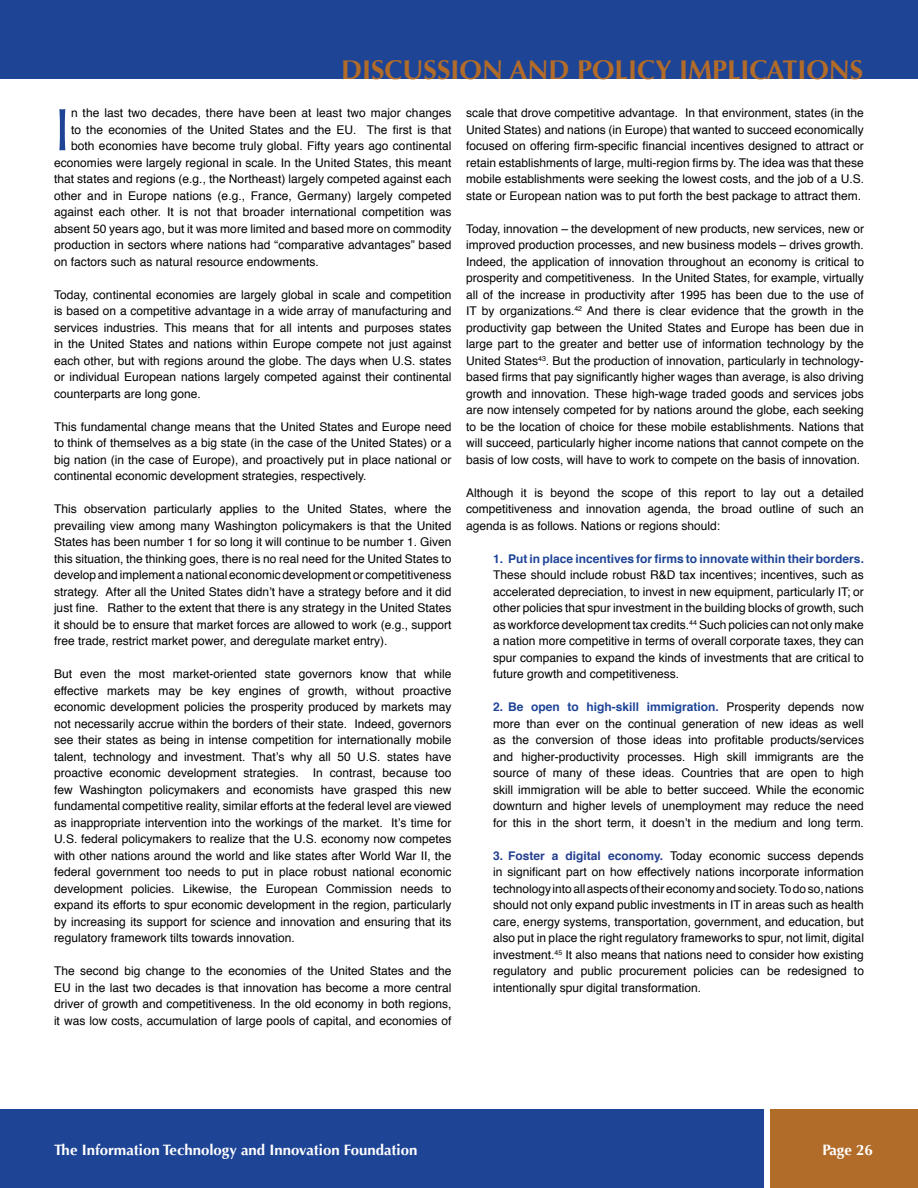
<style>
.page{position:relative;width:918px;height:1188px;background:#fff}
.page>*{position:absolute;margin:0;border:0;box-sizing:border-box;transform-origin:0 0}
.t1{font:60.15px "Optima";color:#1e4496}
.t2{font:700 27px "Optima";color:#b26c29}
.t3{font:700 15px "Optima";color:#fff}
.t4{font:12px/16.5px "Helvetica";letter-spacing:.005em;color:#000;text-align:justify}
.t5{font:700 12px "Helvetica";color:#1e4496}
.s1{font-weight:700;color:#1e4496}
.s2{font-weight:700;color:#25408f}
</style>
<div class="page">
<div style="left:0;top:0;width:918px;height:79px;background:#1e4496"></div>
<div style="left:0;top:1109px;width:764px;height:79px;background:#1e4496"></div>
<div style="left:771px;top:1109px;width:147px;height:79px;background:#b26c29"></div>
<h2 class="t2" style="left:341px;top:54px;width:524px">DISCUSSION AND POLICY IMPLICATIONS</h2>
<h1 class="t1" style="left:54px;top:95px;width:7px">I</h1>
<p class="t4" style="left:71px;top:104px;width:382px">n the last two decades, there have been at least two major changes</p>
<p class="t4" style="left:71px;top:121px;width:382px">to the economies of the United States and the EU. The first is that</p>
<p class="t4" style="left:71px;top:137px;width:382px">both economies have become truly global. Fifty years ago continental</p>
<p class="t4" style="left:54px;top:154px;width:399px">economies were largely regional in scale. In the United States, this meant</p>
<p class="t4" style="left:54px;top:170px;width:399px">that states and regions (e.g., the Northeast) largely competed against each</p>
<p class="t4" style="left:54px;top:187px;width:399px">other and in Europe nations (e.g., France, Germany) largely competed</p>
<p class="t4" style="left:54px;top:203px;width:399px">against each other. It is not that broader international competition was</p>
<p class="t4" style="left:54px;top:220px;width:399px">absent 50 years ago, but it was more limited and based more on commodity</p>
<p class="t4" style="left:54px;top:236px;width:399px">production in sectors where nations had “comparative advantages” based</p>
<p class="t4" style="left:54px;top:253px;width:266px">on factors such as natural resource endowments.</p>
<p class="t4" style="left:54px;top:286px;width:399px">Today, continental economies are largely global in scale and competition is based on a competitive advantage in a wide array of manufacturing and services industries. This means that for all intents and purposes states in the United States and nations within Europe compete not just against each other, but with regions around the globe. The days when U.S. states or individual European nations largely competed against their continental counterparts are long gone.</p>
<p class="t4" style="left:54px;top:418px;width:399px">This fundamental change means that the United States and Europe need to think of themselves as a big state (in the case of the United States) or a big nation (in the case of Europe), and proactively put in place national or continental economic development strategies, respectively.</p>
<p class="t4" style="left:54px;top:500px;width:399px">This observation particularly applies to the United States, where the prevailing view among many Washington policymakers is that the United States has been number 1 for so long it will continue to be number 1. Given this situation, the thinking goes, there is no real need for the United States to develop and implement a national economic development or competitiveness strategy. After all the United States didn’t have a strategy before and it did just fine. Rather to the extent that there is any strategy in the United States it should be to ensure that market forces are allowed to work (e.g., support free trade, restrict market power, and deregulate market entry).</p>
<p class="t4" style="left:54px;top:665px;width:399px">But even the most market-oriented state governors know that while effective markets may be key engines of growth, without proactive economic development policies the prosperity produced by markets may not necessarily accrue within the borders of their state. Indeed, governors see their states as being in intense competition for internationally mobile talent, technology and investment. That’s why all 50 U.S. states have proactive economic development strategies. In contrast, because too few Washington policymakers and economists have grasped this new fundamental competitive reality, similar efforts at the federal level are viewed as inappropriate intervention into the workings of the market. It’s time for U.S. federal policymakers to realize that the U.S. economy now competes with other nations around the world and like states after World War II, the federal government too needs to put in place robust national economic development policies. Likewise, the European Commission needs to expand its efforts to spur economic development in the region, particularly by increasing its support for science and innovation and ensuring that its regulatory framework tilts towards innovation.</p>
<p class="t4" style="left:54px;top:962px;width:399px">The second big change to the economies of the United States and the EU in the last two decades is that innovation has become a more central driver of growth and competitiveness. In the old economy in both regions, it was low costs, accumulation of large pools of capital, and economies of</p>
<p class="t4" style="left:466px;top:104px;width:399px">scale that drove competitive advantage. In that environment, states (in the United States) and nations (in Europe) that wanted to succeed economically focused on offering firm-specific financial incentives designed to attract or retain establishments of large, multi-region firms by. The idea was that these mobile establishments were seeking the lowest costs, and the job of a U.S. state or European nation was to put forth the best package to attract them.</p>
<p class="t4" style="left:466px;top:220px;width:399px">Today, innovation – the development of new products, new services, new or improved production processes, and new business models – drives growth.<br>Indeed, the application of innovation throughout an economy is critical to prosperity and competitiveness. In the United States, for example, virtually all of the increase in productivity after 1995 has been due to the use of IT by organizations.<sup>42</sup> And there is clear evidence that the growth in the productivity gap between the United States and Europe has been due in large part to the greater and better use of information technology by the United States<sup>43</sup>. But the production of innovation, particularly in technology&shy;based firms that pay significantly higher wages than average, is also driving growth and innovation. These high-wage traded goods and services jobs are now intensely competed for by nations around the globe, each seeking to be the location of choice for these mobile establishments. Nations that will succeed, particularly higher income nations that cannot compete on the basis of low costs, will have to work to compete on the basis of innovation.</p>
<p class="t4" style="left:466px;top:484px;width:399px">Although it is beyond the scope of this report to lay out a detailed competitiveness and innovation agenda, the broad outline of such an agenda is as follows. Nations or regions should:</p>
<p class="t5" style="left:493px;top:548px;width:372px">1. Put in place incentives for firms to innovate within their borders.</p>
<p class="t4" style="left:493px;top:566px;width:372px">These should include robust R&amp;D tax incentives; incentives, such as accelerated depreciation, to invest in new equipment, particularly IT; or other policies that spur investment in the building blocks of growth, such as workforce development tax credits.<sup>44</sup> Such policies can not only make a nation more competitive in terms of overall corporate taxes, they can spur companies to expand the kinds of investments that are critical to future growth and competitiveness.</p>
<p class="t4" style="left:493px;top:698px;width:372px"><span class="s1">2. Be open to high-skill immigration.</span> Prosperity depends now more than ever on the continual generation of new ideas as well as the conversion of those ideas into profitable products/services and higher-productivity processes. High skill immigrants are the source of many of these ideas. Countries that are open to high skill immigration will be able to better succeed. While the economic downturn and higher levels of unemployment may reduce the need for this in the short term, it doesn’t in the medium and long term.</p>
<p class="t4" style="left:493px;top:847px;width:372px"><span class="s2">3. Foster a digital economy.</span> Today economic success depends in significant part on how effectively nations incorporate information technology into all aspects of their economy and society. To do so, nations should not only expand public investments in IT in areas such as health care, energy systems, transportation, government, and education, but also put in place the right regulatory frameworks to spur, not limit, digital investment.<sup>45</sup> It also means that nations need to consider how existing regulatory and public procurement policies can be redesigned to intentionally spur digital transformation.</p>
<p class="t3" style="left:54px;top:1141px;width:365px">The Information Technology and Innovation Foundation</p>
<p class="t3" style="left:823px;top:1141px;width:52px">Page 26</p>
</div>
